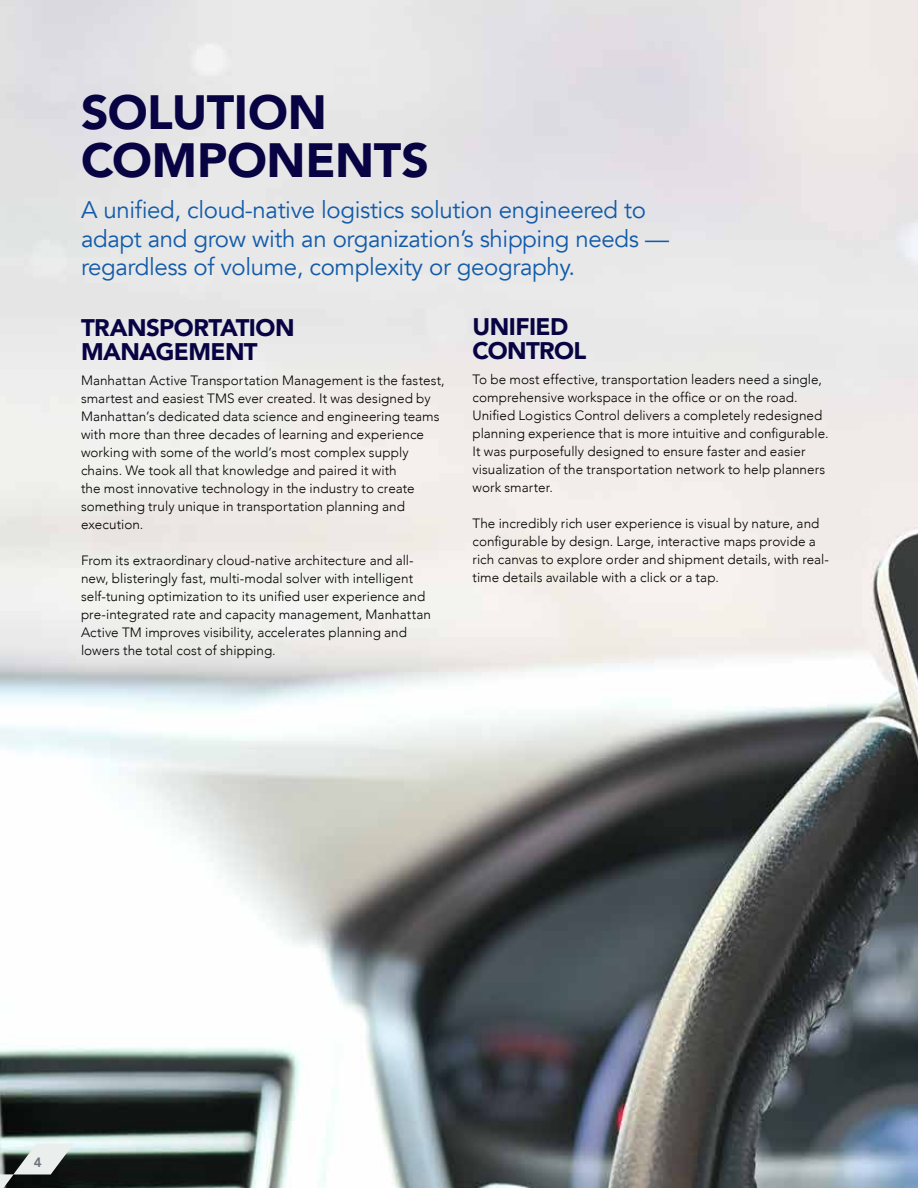
<style>
.page{position:relative;width:918px;height:1188px;background:#fff}
.page>*{position:absolute;margin:0;border:0;box-sizing:border-box;transform-origin:0 0}
.t1{font:900 48px/48px "Avenir";letter-spacing:-.01em;color:#080343}
.t2{font:24px/28.5px "Avenir";letter-spacing:-.015em;color:#125baa}
.t3{font:900 24px/24px "Avenir";letter-spacing:-.025em;color:#080343}
.t4{font:300 13.5px/18px "Avenir";letter-spacing:.005em;color:#000}
.t5{font:800 13.5px "Avenir";color:#6d7279}
</style>
<div class="page">
<img style="left:0;top:0;width:918px;height:1188px">
<svg style="left:0;top:1144px;width:74px;height:44px;background:#7c8380"></svg>
<h1 class="t1" style="left:81px;top:87px;width:349px">SOLUTION<br>COMPONENTS</h1>
<h2 class="t2" style="left:81px;top:196px;width:590px">A unified, cloud-native logistics solution engineered to adapt and grow with an organization’s shipping needs — regardless of volume, complexity or geography.</h2>
<h2 class="t3" style="left:81px;top:315px;width:215px">TRANSPORTATION<br>MANAGEMENT</h2>
<p class="t4" style="left:81px;top:371px;width:365px">Manhattan Active Transportation Management is the fastest, smartest and easiest TMS ever created. It was designed by Manhattan’s dedicated data science and engineering teams with more than three decades of learning and experience working with some of the world’s most complex supply chains. We took all that knowledge and paired it with<br>the most innovative technology in the industry to create something truly unique in transportation planning and execution.</p>
<p class="t4" style="left:81px;top:551px;width:351px">From its extraordinary cloud-native architecture and all&shy;new, blisteringly fast, multi-modal solver with intelligent self-tuning optimization to its unified user experience and pre-integrated rate and capacity management, Manhattan Active TM improves visibility, accelerates planning and lowers the total cost of shipping.</p>
<h2 class="t3" style="left:472px;top:314px;width:115px">UNIFIED<br>CONTROL</h2>
<p class="t4" style="left:472px;top:370px;width:358px">To be most effective, transportation leaders need a single, comprehensive workspace in the office or on the road.<br>Unified Logistics Control delivers a completely redesigned planning experience that is more intuitive and configurable.<br>It was purposefully designed to ensure faster and easier visualization of the transportation network to help planners work smarter.</p>
<p class="t4" style="left:472px;top:514px;width:358px">The incredibly rich user experience is visual by nature, and configurable by design. Large, interactive maps provide a rich canvas to explore order and shipment details, with real&shy;time details available with a click or a tap.</p>
<p class="t5" style="left:34px;top:1152px;width:9px">4</p>
</div>
